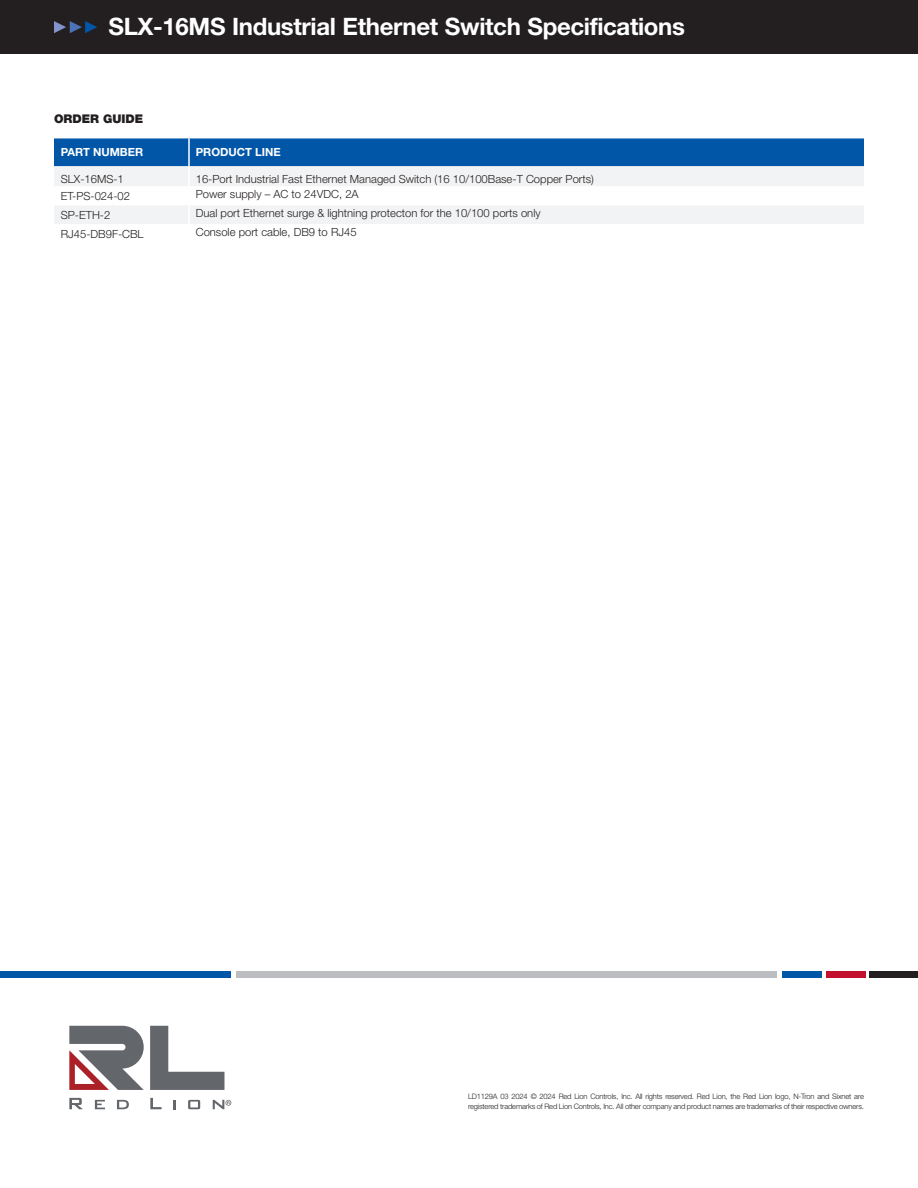
<style>
.page{position:relative;width:918px;height:1188px;background:#fff}
.page>*{position:absolute;margin:0;border:0;box-sizing:border-box;transform-origin:0 0}
.White_Subtitle_in_Black_Bar{font:700 24px "Helvetica Neue LT Std";letter-spacing:-.015em;color:#fff}
.t1{font:900 12px "Helvetica Neue LT Std";color:#231f20}
.t2{font:300 11.25px "Helvetica Neue LT Std";color:#231f20}
.Table_-_Header_Bar_Text{font:700 11.25px "Helvetica Neue LT Std";color:#fff}
.Page_2_Legal{font:300 7.5px/10.5px "Helvetica Neue LT Std";letter-spacing:-.02em;color:#231f20}
</style>
<div class="page">
<div style="left:0;top:0;width:918px;height:54px;background:#231f20"></div>
<svg style="left:54px;top:21px;width:43px;height:12px"></svg>
<div style="left:54px;top:138px;width:810px;height:28px;background:#0156a8"></div>
<div style="left:54px;top:166px;width:810px;height:20px;background:#f2f3f4"></div>
<div style="left:54px;top:206px;width:810px;height:18px;background:#f2f3f4"></div>
<hr style="left:188px;top:138px;width:2px;height:28px;background:#fff">
<hr style="left:188px;top:166px;width:2px;height:20px;background:#fff">
<svg style="left:188px;top:206px;width:2px;height:18px"></svg>
<div style="left:236px;top:971px;width:541px;height:7px;background:#bcbdc0"></div>
<div style="left:0;top:971px;width:231px;height:7px;background:#0156a8"></div>
<div style="left:826px;top:971px;width:39px;height:7px;background:#c3102f"></div>
<div style="left:782px;top:971px;width:40px;height:7px;background:#0156a8"></div>
<div style="left:870px;top:971px;width:48px;height:7px;background:#231f20"></div>
<svg style="left:117px;top:1100px;width:12px;height:9px"></svg>
<svg style="left:95px;top:1100px;width:10px;height:9px"></svg>
<svg style="left:69px;top:1098px;width:14px;height:11px"></svg>
<svg style="left:188px;top:1100px;width:12px;height:9px"></svg>
<svg style="left:173px;top:1100px;width:3px;height:9px"></svg>
<svg style="left:150px;top:1098px;width:12px;height:11px"></svg>
<svg style="left:150px;top:1026px;width:74px;height:64px"></svg>
<svg style="left:69px;top:1026px;width:75px;height:64px"></svg>
<svg style="left:213px;top:1100px;width:18px;height:9px"></svg>
<p class="White_Subtitle_in_Black_Bar" style="left:108px;top:12px;width:578px">SLX-16MS Industrial Ethernet Switch Specifications</p>
<p class="t1" style="left:54px;top:112px;width:91px">ORDER GUIDE</p>
<p class="Table_-_Header_Bar_Text" style="left:61px;top:145px;width:84px">PART NUMBER</p>
<p class="Table_-_Header_Bar_Text" style="left:196px;top:145px;width:87px">PRODUCT LINE</p>
<p class="t2" style="left:61px;top:172px;width:65px">SLX-16MS-1</p>
<p class="t2" style="left:196px;top:172px;width:400px">16-Port Industrial Fast Ethernet Managed Switch (16 10/100Base-T Copper Ports)</p>
<p class="t2" style="left:61px;top:189px;width:71px">ET-PS-024-02</p>
<p class="t2" style="left:196px;top:187px;width:164px">Power supply – AC to 24VDC, 2A</p>
<p class="t2" style="left:61px;top:208px;width:51px">SP-ETH-2</p>
<p class="t2" style="left:196px;top:206px;width:346px">Dual port Ethernet surge &amp; lightning protecton for the 10/100 ports only</p>
<p class="t2" style="left:61px;top:227px;width:84px">RJ45-DB9F-CBL</p>
<p class="t2" style="left:196px;top:225px;width:162px">Console port cable, DB9 to RJ45</p>
<p class="Page_2_Legal" style="left:468px;top:1091px;width:398px">LD1129A 03 2024 © 2024 Red Lion Controls, Inc. All rights reserved. Red Lion, the Red Lion logo, N-Tron and Sixnet are registered trademarks of Red Lion Controls, Inc. All other company and product names are trademarks of their respective owners.</p>
</div>
